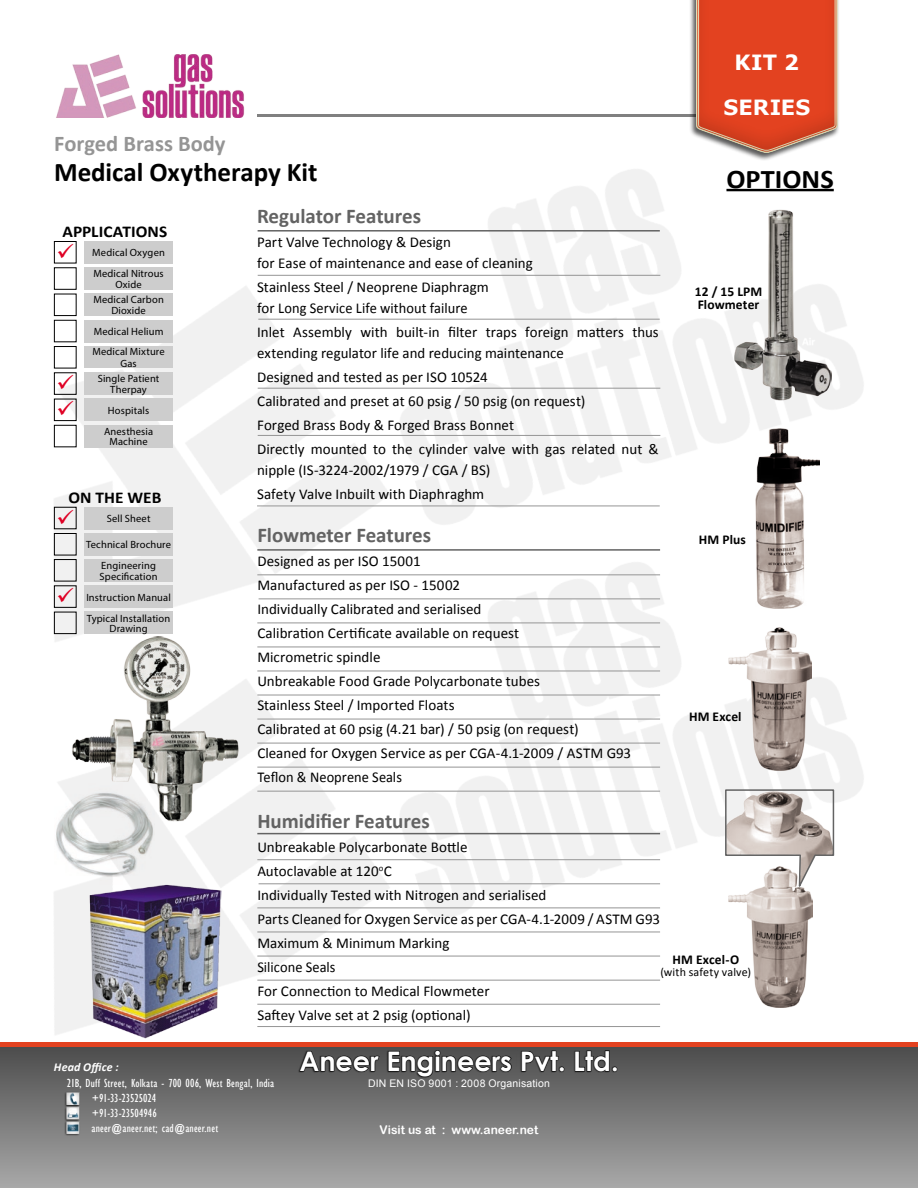
<style>
.page{position:relative;width:918px;height:1188px;background:#fff}
.page>*{position:absolute;margin:0;border:0;box-sizing:border-box;transform-origin:0 0}
.t1{font:700 27px "Century Gothic";color:#fff}
.t2{font:700 27px "Calibri";color:#000}
.t3{font:700 27px "Calibri";color:#000;scale:1.05 1}
.t4{font:700 22.5px "Calibri";color:#959595}
.t5{font:700 21px "Calibri";color:#636363}
.t6{font:700 21px/45px "Verdana";letter-spacing:.005em;color:#fff;text-align:center}
.t7{font:700 16.5px "Calibri";letter-spacing:.005em;color:#000;scale:1.05 1}
.t8{font:15px/24px "Calibri";letter-spacing:.005em;color:#000}
.t9{font:700 13.5px/13.5px "Calibri";letter-spacing:.01em;color:#000}
.t10{font:condensed 12px/15px "Gill Sans";letter-spacing:.015em;color:#fff}
.t11{font:12px "Arial Rounded MT Bold";color:#fff}
.t12{font:12px "Calibri";letter-spacing:.01em;color:#000}
.t13{font:italic 700 12px "Calibri";letter-spacing:.015em;color:#fff}
.t14{font:10.5px/10.5px "Myriad Pro";letter-spacing:.015em;color:#000;text-align:center}
.t15{font:10.5px "Arial";letter-spacing:.02em;color:#fff}
</style>
<div class="page">
<div style="left:0;top:1046px;width:918px;height:142px;background:linear-gradient(to bottom,#4c4c4c,#a8a8a8)"></div>
<hr style="left:0;top:1043px;width:918px;height:4px;background:#e34220">
<div style="left:65px;top:1120px;width:16px;height:17px;background:#000;opacity:.75"></div>
<div style="left:65px;top:1106px;width:16px;height:16px;background:#000;opacity:.75"></div>
<div style="left:64px;top:1091px;width:17px;height:17px;background:#000;opacity:.75"></div>
<svg style="left:67px;top:1092px;width:13px;height:42px"></svg>
<div style="left:298px;top:1050px;width:320px;height:28px;background:#000;opacity:.8"></div>
<svg style="left:300px;top:1051px;width:79px;height:21px;background:#2c2c2c"></svg>
<svg style="left:388px;top:1050px;width:124px;height:27px;background:#333"></svg>
<svg style="left:522px;top:1051px;width:42px;height:21px"></svg>
<svg style="left:575px;top:1051px;width:42px;height:21px"></svg>
<img style="left:53px;top:114px;width:811px;height:391px">
<img style="left:0;top:505px;width:882px;height:538px">
<hr style="left:257px;top:115px;width:439px;height:2px;background:#000">
<div style="left:678px;top:0;width:176px;height:171px;background:#000;opacity:.15"></div>
<img style="left:54px;top:54px;width:191px;height:64px">
<hr style="left:257px;top:1026px;width:403px;height:1px;background:#959595">
<hr style="left:257px;top:980px;width:403px;height:1px;background:#959595">
<hr style="left:257px;top:1004px;width:403px;height:1px;background:#959595">
<hr style="left:257px;top:908px;width:403px;height:1px;background:#959595">
<hr style="left:257px;top:932px;width:403px;height:1px;background:#959595">
<hr style="left:257px;top:956px;width:403px;height:1px;background:#959595">
<hr style="left:257px;top:859px;width:403px;height:1px;background:#959595">
<hr style="left:259px;top:884px;width:401px;height:1px;background:#959595">
<hr style="left:257px;top:833px;width:403px;height:1px;background:#636363">
<hr style="left:257px;top:791px;width:403px;height:1px;background:#959595">
<hr style="left:257px;top:719px;width:403px;height:1px;background:#959595">
<hr style="left:257px;top:743px;width:403px;height:1px;background:#959595">
<hr style="left:257px;top:767px;width:403px;height:1px;background:#959595">
<hr style="left:257px;top:623px;width:403px;height:1px;background:#959595">
<hr style="left:257px;top:647px;width:403px;height:1px;background:#959595">
<hr style="left:257px;top:671px;width:403px;height:1px;background:#959595">
<hr style="left:257px;top:695px;width:403px;height:1px;background:#959595">
<hr style="left:257px;top:575px;width:403px;height:1px;background:#959595">
<hr style="left:259px;top:599px;width:401px;height:1px;background:#959595">
<hr style="left:257px;top:549px;width:403px;height:2px;background:#636363">
<hr style="left:258px;top:388px;width:402px;height:1px;background:#959595">
<hr style="left:258px;top:435px;width:402px;height:1px;background:#959595">
<hr style="left:257px;top:506px;width:403px;height:1px;background:#959595">
<hr style="left:258px;top:275px;width:402px;height:1px;background:#959595">
<hr style="left:258px;top:319px;width:402px;height:1px;background:#959595">
<hr style="left:258px;top:230px;width:402px;height:2px;background:#636363">
<img style="left:71px;top:637px;width:168px;height:185px">
<img style="left:88px;top:882px;width:134px;height:156px">
<img style="left:54px;top:783px;width:101px;height:101px">
<img style="left:735px;top:209px;width:96px;height:192px">
<img style="left:755px;top:429px;width:65px;height:180px">
<img style="left:728px;top:628px;width:84px;height:143px">
<img style="left:729px;top:893px;width:83px;height:115px">
<svg style="left:724px;top:789px;width:111px;height:104px"></svg>
<hr style="left:726px;top:189px;width:108px;height:2px;background:#000">
<div style="left:54px;top:612px;width:23px;height:22px;border:1px solid #000"></div>
<div style="left:54px;top:585px;width:23px;height:23px;border:1px solid #000"></div>
<div style="left:54px;top:559px;width:23px;height:22px;border:1px solid #000"></div>
<div style="left:54px;top:533px;width:23px;height:22px;border:1px solid #000"></div>
<div style="left:54px;top:425px;width:23px;height:22px;border:1px solid #000"></div>
<div style="left:54px;top:399px;width:23px;height:22px;border:1px solid #000"></div>
<div style="left:54px;top:372px;width:23px;height:23px;border:1px solid #000"></div>
<div style="left:54px;top:346px;width:23px;height:22px;border:1px solid #000"></div>
<div style="left:54px;top:320px;width:23px;height:22px;border:1px solid #000"></div>
<div style="left:54px;top:294px;width:23px;height:22px;border:1px solid #000"></div>
<div style="left:54px;top:267px;width:23px;height:23px;border:1px solid #000"></div>
<div style="left:54px;top:241px;width:23px;height:22px;border:1px solid #000"></div>
<div style="left:85px;top:612px;width:88px;height:22px;background:#cdcdcd"></div>
<div style="left:85px;top:585px;width:88px;height:23px;background:#cdcdcd"></div>
<div style="left:85px;top:559px;width:88px;height:22px;background:#cdcdcd"></div>
<div style="left:85px;top:533px;width:88px;height:22px;background:#cdcdcd"></div>
<div style="left:85px;top:507px;width:88px;height:22px;background:#cdcdcd"></div>
<div style="left:85px;top:425px;width:88px;height:22px;background:#cdcdcd"></div>
<div style="left:85px;top:399px;width:88px;height:22px;background:#cdcdcd"></div>
<div style="left:85px;top:372px;width:88px;height:23px;background:#cdcdcd"></div>
<div style="left:85px;top:346px;width:88px;height:22px;background:#cdcdcd"></div>
<div style="left:85px;top:320px;width:88px;height:22px;background:#cdcdcd"></div>
<div style="left:85px;top:294px;width:88px;height:22px;background:#cdcdcd"></div>
<div style="left:85px;top:267px;width:88px;height:23px;background:#cdcdcd"></div>
<div style="left:85px;top:241px;width:88px;height:22px;background:#cdcdcd"></div>
<svg style="left:58px;top:588px;width:15px;height:14px"></svg>
<svg style="left:58px;top:509px;width:15px;height:15px"></svg>
<svg style="left:58px;top:401px;width:15px;height:15px"></svg>
<svg style="left:58px;top:375px;width:15px;height:14px"></svg>
<svg style="left:58px;top:243px;width:15px;height:15px"></svg>
<h2 class="t4" style="left:54px;top:129px;width:173px">Forged Brass Body</h2>
<h1 class="t2" style="left:54px;top:155px;width:265px">Medical Oxytherapy Kit</h1>
<p class="t7" style="left:62px;top:221px;width:101px">APPLICATIONS</p>
<p class="t14" style="left:92px;top:247px;width:74px">Medical Oxygen</p>
<p class="t14" style="left:93px;top:268px;width:72px">Medical Nitrous<br>Oxide</p>
<p class="t14" style="left:93px;top:295px;width:72px">Medical Carbon<br>Dioxide</p>
<p class="t14" style="left:94px;top:326px;width:71px">Medical Helium</p>
<p class="t14" style="left:92px;top:345px;width:74px;line-height:12px">Medical Mixture<br>Gas</p>
<p class="t14" style="left:98px;top:373px;width:63px">Single Patient<br>Therpay</p>
<p class="t14" style="left:108px;top:405px;width:43px">Hospitals</p>
<p class="t14" style="left:104px;top:426px;width:51px">Anesthesia<br>Machine</p>
<p class="t7" style="left:68px;top:487px;width:90px">ON THE WEB</p>
<p class="t14" style="left:107px;top:513px;width:45px">Sell Sheet</p>
<p class="t14" style="left:86px;top:539px;width:87px">Technical Brochure</p>
<p class="t14" style="left:100px;top:560px;width:59px;text-align:left">Engineering<br>Specification</p>
<p class="t14" style="left:86px;top:592px;width:86px">Instruction Manual</p>
<p class="t14" style="left:87px;top:613px;width:85px">Typical Installation<br>Drawing</p>
<h3 class="t5" style="left:257px;top:202px;width:166px">Regulator Features</h3>
<p class="t8" style="left:257px;top:231px;width:277px;line-height:21px">Part Valve Technology &amp; Design<br>for Ease of maintenance and ease of cleaning</p>
<p class="t8" style="left:257px;top:276px;width:233px;line-height:21px">Stainless Steel / Neoprene Diaphragm for Long Service Life without failure</p>
<p class="t8" style="left:257px;top:321px;width:403px;line-height:21px">Inlet Assembly with built-in filter traps foreign matters thus extending regulator life and reducing maintenance</p>
<p class="t8" style="left:257px;top:365px;width:403px">Designed and tested as per ISO 10524<br>Calibrated and preset at 60 psig / 50 psig (on request)<br>Forged Brass Body &amp; Forged Brass Bonnet<br>Directly mounted to the cylinder valve with gas related nut &amp;</p>
<p class="t8" style="left:257px;top:458px;width:235px">nipple (IS-3224-2002/1979 / CGA / BS)<br>Safety Valve Inbuilt with Diaphraghm</p>
<h3 class="t5" style="left:257px;top:522px;width:175px">Flowmeter Features</h3>
<p class="t8" style="left:257px;top:549px;width:375px">Designed as per ISO 15001<br>Manufactured as per ISO - 15002<br>Individually Calibrated and serialised<br>Calibration Certificate available on request<br>Micrometric spindle<br>Unbreakable Food Grade Polycarbonate tubes<br>Stainless Steel / Imported Floats<br>Calibrated at 60 psig (4.21 bar) / 50 psig (on request)<br>Cleaned for Oxygen Service as per CGA-4.1-2009 / ASTM G93<br>Teflon &amp; Neoprene Seals</p>
<h3 class="t6" style="left:723px;top:40px;width:88px">KIT 2<br>SERIES</h3>
<h1 class="t3" style="left:726px;top:161px;width:104px">OPTIONS</h1>
<p class="t9" style="left:695px;top:285px;width:69px">12 / 15 LPM<br>Flowmeter</p>
<p class="t9" style="left:699px;top:533px;width:48px">HM Plus</p>
<p class="t9" style="left:689px;top:710px;width:54px">HM Excel</p>
<h3 class="t5" style="left:257px;top:807px;width:174px">Humidifier Features</h3>
<p class="t8" style="left:257px;top:835px;width:404px">Unbreakable Polycarbonate Bottle<br>Autoclavable at 120<sup>o</sup>C<br>Individually Tested with Nitrogen and serialised<br>Parts Cleaned for Oxygen Service as per CGA-4.1-2009 / ASTM G93<br>Maximum &amp; Minimum Marking<br>Silicone Seals<br>For Connection to Medical Flowmeter<br>Saftey Valve set at 2 psig (optional)</p>
<p class="t9" style="left:672px;top:952px;width:68px">HM Excel-O</p>
<p class="t12" style="left:660px;top:964px;width:92px">(with safety valve)</p>
<h1 class="t1" style="left:299px;top:1041px;width:321px">Aneer Engineers Pvt. Ltd.</h1>
<p class="t13" style="left:54px;top:1059px;width:66px">Head Office :</p>
<p class="t10" style="left:91px;top:1076px;width:184px;text-indent:-25px">21B, Duff Street, Kolkata - 700 006, West Bengal, India +91-33-23525024<br>+91-33-23504946<br>aneer@aneer.net; cad@aneer.net</p>
<p class="t15" style="left:368px;top:1077px;width:183px">DIN EN ISO 9001 : 2008 Organisation</p>
<p class="t11" style="left:380px;top:1123px;width:160px">Visit us at : www.aneer.net</p>
</div>
